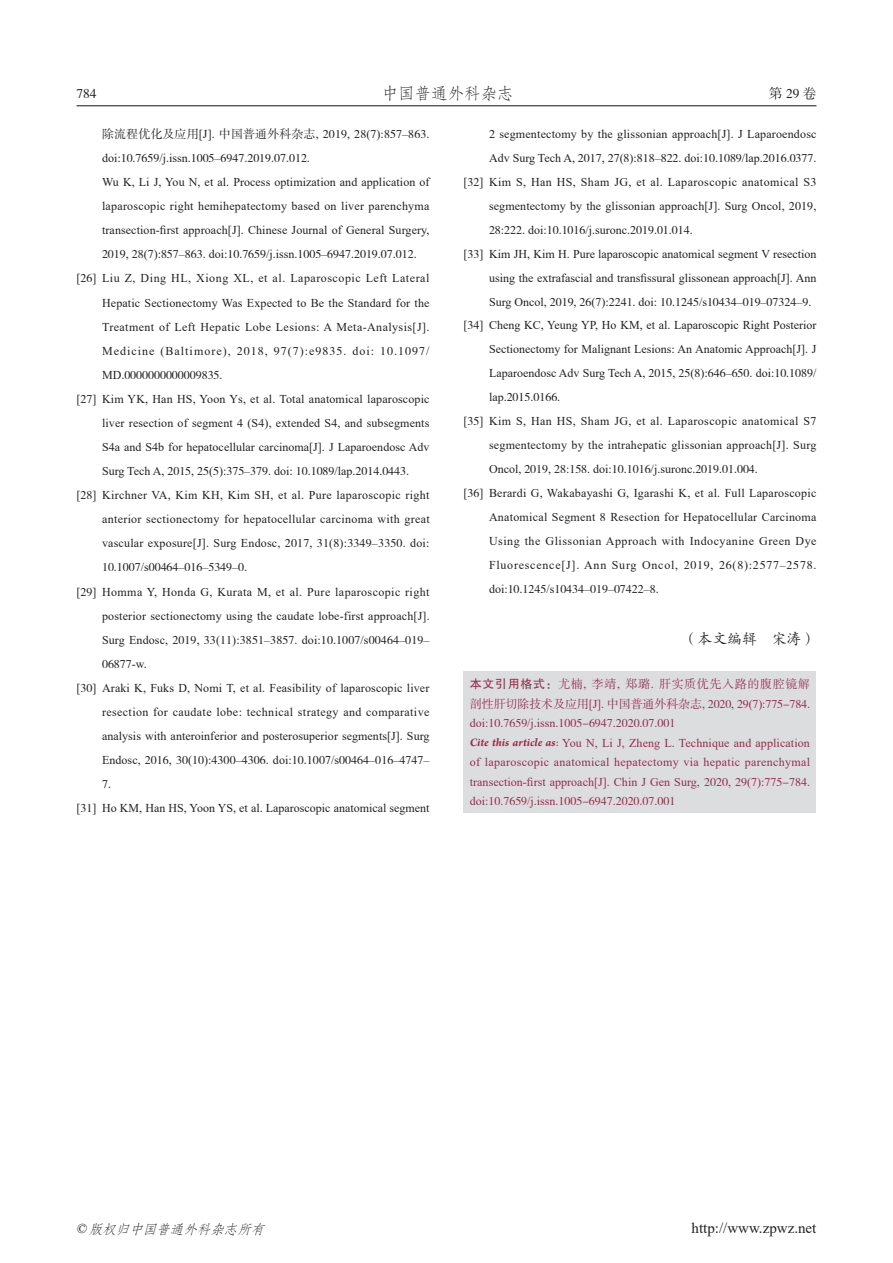
<style>
.page{position:relative;width:893px;height:1263px;background:#fff}
.page>*{position:absolute;margin:0;border:0;box-sizing:border-box;transform-origin:0 0}
.t1{font:16.5px "FZFSK GBK1 0";color:#231f20}
.t2{font:15px "Times New Roman";color:#231f20}
.t3{font:15px "FZKTK GBK1 0";letter-spacing:-.01em;color:#231f20}
.t4{font:italic 13.5px "FZFSK GBK1 0";color:#231f20}
.t5{font:13.5px "FZSSK GBK1 0";color:#231f20}
.t6{font:12px/24.2px "Times New Roman";letter-spacing:.015em;color:#231f20;text-align:justify}
.t7{font:12px/24.2px "FZSSK GBK1 0";color:#231f20}
.t8{font:12px/19.5px "Times New Roman";letter-spacing:.005em;color:#942d4a;text-align:justify}
.t9{font:12px/19.5px "FZSSK GBK1 0";color:#942d4a;text-align:justify}
.t10{font:12px "Times New Roman";letter-spacing:.035em;color:#231f20}
.t11{font:12px "Times New Roman";letter-spacing:.065em;color:#231f20}
.t12{font:12px "Times New Roman";letter-spacing:.045em;color:#231f20}
.s1{font-family:"Times New Roman"}
.s2{font-family:"FZSSK GBK1 0"}
.s3{font-family:"FZHTK GBK1 0"}
.s4{font-family:"Arno Pro";font-weight:700;font-style:italic}
.s5{font-family:"Arno Pro"}
</style>
<div class="page">
<hr style="left:77px;top:105px;width:739px;height:1px;background:#231f20">
<div style="left:463px;top:671px;width:353px;height:142px;background:#dcdddf"></div>
<p class="t5" style="left:77px;top:87px;width:22px">784</p>
<h1 class="t1" style="left:382px;top:85px;width:133px">中国普通外科杂志</h1>
<p class="t5" style="left:769px;top:87px;width:49px">第29卷</p>
<p class="t7" style="left:102px;top:122px;width:329px">除流程优化及应用<span class="s1">[J].</span> 中国普通外科杂志<span class="s1">,</span> 2019<span class="s1">,</span> 28<span class="s1">(</span>7<span class="s1">):</span>857<span class="s1">–</span>863<span class="s1">. doi:</span>10<span class="s1">.</span>7659<span class="s1">/j.issn.</span>1005<span class="s1">–</span>6947<span class="s1">.</span>2019<span class="s1">.</span>07<span class="s1">.</span>012<span class="s1">.</span></p>
<p class="t6" style="left:102px;top:170px;width:329px">Wu K, Li J, You N, et al. Process optimization and application of laparoscopic right hemihepatectomy based on liver parenchyma transection-first approach[J]. Chinese Journal of General Surgery,</p>
<p class="t7" style="left:102px;top:243px;width:316px">2019<span class="s1">,</span> 28<span class="s1">(</span>7<span class="s1">):</span>857<span class="s1">–</span>863<span class="s1">. doi:</span>10<span class="s1">.</span>7659<span class="s1">/j.issn.</span>1005<span class="s1">–</span>6947<span class="s1">.</span>2019<span class="s1">.</span>07<span class="s1">.</span>012<span class="s1">.</span></p>
<p class="t6" style="left:102px;top:266px;width:329px;text-indent:-26px">[<span class="s2">26</span>] Liu Z, Ding HL, Xiong XL, et al. Laparoscopic Left Lateral Hepatic Sectionectomy Was Expected to Be the Standard for the Treatment of Left Hepatic Lobe Lesions: A Meta-Analysis[J].<br>Medicine (Baltimore), <span class="s2">2018</span>, <span class="s2">97</span>(<span class="s2">7</span>):e<span class="s2">9835</span>. doi: <span class="s2">10</span>.<span class="s2">1097</span>/</p>
<p class="t7" style="left:102px;top:363px;width:122px"><span class="s1">MD.</span>0000000000009835<span class="s1">.</span></p>
<p class="t6" style="left:77px;top:386px;width:355px">[<span class="s2">27</span>] Kim YK, Han HS, Yoon Ys, et al. Total anatomical laparoscopic</p>
<p class="t6" style="left:102px;top:410px;width:329px">liver resection of segment <span class="s2">4</span> (S<span class="s2">4</span>), extended S<span class="s2">4</span>, and subsegments</p>
<p class="t6" style="left:102px;top:434px;width:329px">S<span class="s2">4</span>a and S<span class="s2">4</span>b for hepatocellular carcinoma[J]. J Laparoendosc Adv</p>
<p class="t6" style="left:102px;top:459px;width:309px">Surg Tech A, <span class="s2">2015</span>, <span class="s2">25</span>(<span class="s2">5</span>):<span class="s2">375</span>–<span class="s2">379</span>. doi: <span class="s2">10</span>.<span class="s2">1089</span>/lap.<span class="s2">2014</span>.<span class="s2">0443</span>.</p>
<p class="t6" style="left:77px;top:483px;width:355px">[<span class="s2">28</span>] Kirchner VA, Kim KH, Kim SH, et al. Pure laparoscopic right</p>
<p class="t6" style="left:102px;top:507px;width:329px">anterior sectionectomy for hepatocellular carcinoma with great</p>
<p class="t6" style="left:102px;top:531px;width:329px">vascular exposure[J]. Surg Endosc, <span class="s2">2017</span>, <span class="s2">31</span>(<span class="s2">8</span>):<span class="s2">3349</span>–<span class="s2">3350</span>. doi:</p>
<p class="t7" style="left:102px;top:556px;width:147px">10<span class="s1">.</span>1007<span class="s1">/s</span>00464<span class="s1">–</span>016<span class="s1">–</span>5349<span class="s1">–</span>0<span class="s1">.</span></p>
<p class="t6" style="left:77px;top:579px;width:355px;text-align:right">[<span class="s2">29</span>] Homma Y, Honda G, Kurata M, et al. Pure laparoscopic right posterior sectionectomy using the caudate lobe-first approach[J].</p>
<p class="t7" style="left:102px;top:628px;width:329px"><span class="s1">Surg Endosc,</span> 2019<span class="s1">,</span> 33<span class="s1">(</span>11<span class="s1">):</span>3851<span class="s1">–</span>3857<span class="s1">. doi:</span>10<span class="s1">.</span>1007<span class="s1">/s</span>00464<span class="s1">–</span>019<span class="s1">–<br></span>06877<span class="s1">-w.</span></p>
<p class="t6" style="left:102px;top:675px;width:329px;text-indent:-26px">[<span class="s2">30</span>] Araki K, Fuks D, Nomi T, et al. Feasibility of laparoscopic liver resection for caudate lobe: technical strategy and comparative analysis with anteroinferior and posterosuperior segments[J]. Surg</p>
<p class="t7" style="left:102px;top:749px;width:329px"><span class="s1">Endosc,</span> 2016<span class="s1">,</span> 30<span class="s1">(</span>10<span class="s1">):</span>4300<span class="s1">–</span>4306<span class="s1">. doi:</span>10<span class="s1">.</span>1007<span class="s1">/s</span>00464<span class="s1">–</span>016<span class="s1">–</span>4747<span class="s1">–<br></span>7<span class="s1">.</span></p>
<p class="t6" style="left:77px;top:796px;width:354px">[<span class="s2">31</span>] Ho KM, Han HS, Yoon YS, et al. Laparoscopic anatomical segment</p>
<p class="t6" style="left:463px;top:121px;width:355px;text-align:right"><span class="s2">2</span> segmentectomy by the glissonian approach[J]. J Laparoendosc<br>Adv Surg Tech A, <span class="s2">2017</span>, <span class="s2">27</span>(<span class="s2">8</span>):<span class="s2">818</span>–<span class="s2">822</span>. doi:<span class="s2">10</span>.<span class="s2">1089</span>/lap.<span class="s2">2016</span>.<span class="s2">0377</span>.<br>[<span class="s2">32</span>] Kim S, Han HS, Sham JG, et al. Laparoscopic anatomical S<span class="s2">3 </span>segmentectomy by the glissonian approach[J]. Surg Oncol, <span class="s2">2019</span>,</p>
<p class="t7" style="left:489px;top:218px;width:205px">28<span class="s1">:</span>222<span class="s1">. doi:</span>10<span class="s1">.</span>1016<span class="s1">/j.suronc.</span>2019<span class="s1">.</span>01<span class="s1">.</span>014<span class="s1">.</span></p>
<p class="t6" style="left:463px;top:241px;width:354px;text-align:right">[<span class="s2">33</span>] Kim JH, Kim H. Pure laparoscopic anatomical segment V resection using the extrafascial and transfissural glissonean approach[J]. Ann</p>
<p class="t7" style="left:489px;top:290px;width:324px"><span class="s1">Surg Oncol,</span> 2019<span class="s1">,</span> 26<span class="s1">(</span>7<span class="s1">):</span>2241<span class="s1">. doi:</span> 10<span class="s1">.</span>1245<span class="s1">/s</span>10434<span class="s1">–</span>019<span class="s1">–</span>07324<span class="s1">–</span>9<span class="s1">.</span></p>
<p class="t6" style="left:489px;top:313px;width:329px;text-indent:-26px">[<span class="s2">34</span>] Cheng KC, Yeung YP, Ho KM, et al. Laparoscopic Right Posterior Sectionectomy for Malignant Lesions: An Anatomic Approach[J]. J Laparoendosc Adv Surg Tech A, <span class="s2">2015</span>, <span class="s2">25</span>(<span class="s2">8</span>):<span class="s2">646</span>–<span class="s2">650</span>. doi:<span class="s2">10</span>.<span class="s2">1089</span>/</p>
<p class="t7" style="left:489px;top:386px;width:73px"><span class="s1">lap.</span>2015<span class="s1">.</span>0166<span class="s1">.</span></p>
<p class="t10" style="left:463px;top:413px;width:354px">[<span class="s2">35</span>] Kim S, Han HS, Sham JG, et al. Laparoscopic anatomical S<span class="s2">7</span></p>
<p class="t6" style="left:489px;top:433px;width:329px">segmentectomy by the intrahepatic glissonian approach[J]. Surg</p>
<p class="t6" style="left:489px;top:457px;width:270px">Oncol, <span class="s2">2019</span>, <span class="s2">28</span>:<span class="s2">158</span>. doi:<span class="s2">10</span>.<span class="s2">1016</span>/j.suronc.<span class="s2">2019</span>.<span class="s2">01</span>.<span class="s2">004</span>.</p>
<p class="t6" style="left:463px;top:481px;width:354px">[<span class="s2">36</span>] Berardi G, Wakabayashi G, Igarashi K, et al. Full Laparoscopic</p>
<p class="t6" style="left:489px;top:505px;width:329px">Anatomical Segment <span class="s2">8</span> Resection for Hepatocellular Carcinoma</p>
<p class="t12" style="left:489px;top:533px;width:329px">Using the Glissonian Approach with Indocyanine Green Dye</p>
<p class="t11" style="left:489px;top:556px;width:329px">Fluorescence[J]. Ann Surg Oncol, <span class="s2">2019</span>, <span class="s2">26</span>(<span class="s2">8</span>):<span class="s2">2577</span>–<span class="s2">2578</span>.</p>
<p class="t7" style="left:489px;top:577px;width:171px"><span class="s1">doi:</span>10<span class="s1">.</span>1245<span class="s1">/s</span>10434<span class="s1">–</span>019<span class="s1">–</span>07422<span class="s1">–</span>8<span class="s1">.</span></p>
<p class="t3" style="left:683px;top:631px;width:135px">（本文编辑　宋涛）</p>
<p class="t9" style="left:470px;top:675px;width:342px"><span class="s3">本文引用格式：</span>尤楠<span class="s1">,</span> 李靖<span class="s1">,</span> 郑璐<span class="s1">.</span> 肝实质优先入路的腹腔镜解剖性肝切除技术及应用<span class="s1">[J].</span> 中国普通外科杂志<span class="s1">,</span> 2020<span class="s1">,</span> 29<span class="s1">(</span>7<span class="s1">):</span>775-784<span class="s1">. doi:</span>10<span class="s1">.</span>7659<span class="s1">/j.issn.</span>1005-6947<span class="s1">.</span>2020<span class="s1">.</span>07<span class="s1">.</span>001</p>
<p class="t8" style="left:470px;top:733px;width:342px"><span class="s4">Cite this article as</span><span class="s5">:</span> You N, Li J, Zheng L. Technique and application of laparoscopic anatomical hepatectomy via hepatic parenchymal transection-first approach[J]. Chin J Gen Surg, <span class="s2">2020</span>, <span class="s2">29</span>(<span class="s2">7</span>):<span class="s2">775-784</span>.</p>
<p class="t9" style="left:470px;top:792px;width:207px"><span class="s1">doi:</span>10<span class="s1">.</span>7659<span class="s1">/j.issn.</span>1005-6947<span class="s1">.</span>2020<span class="s1">.</span>07<span class="s1">.</span>001</p>
<p class="t4" style="left:76px;top:1221px;width:194px"><span class="s1">©</span> 版权归中国普通外科杂志所有</p>
<p class="t2" style="left:692px;top:1217px;width:126px">http://www.zpwz.net</p>
</div>
